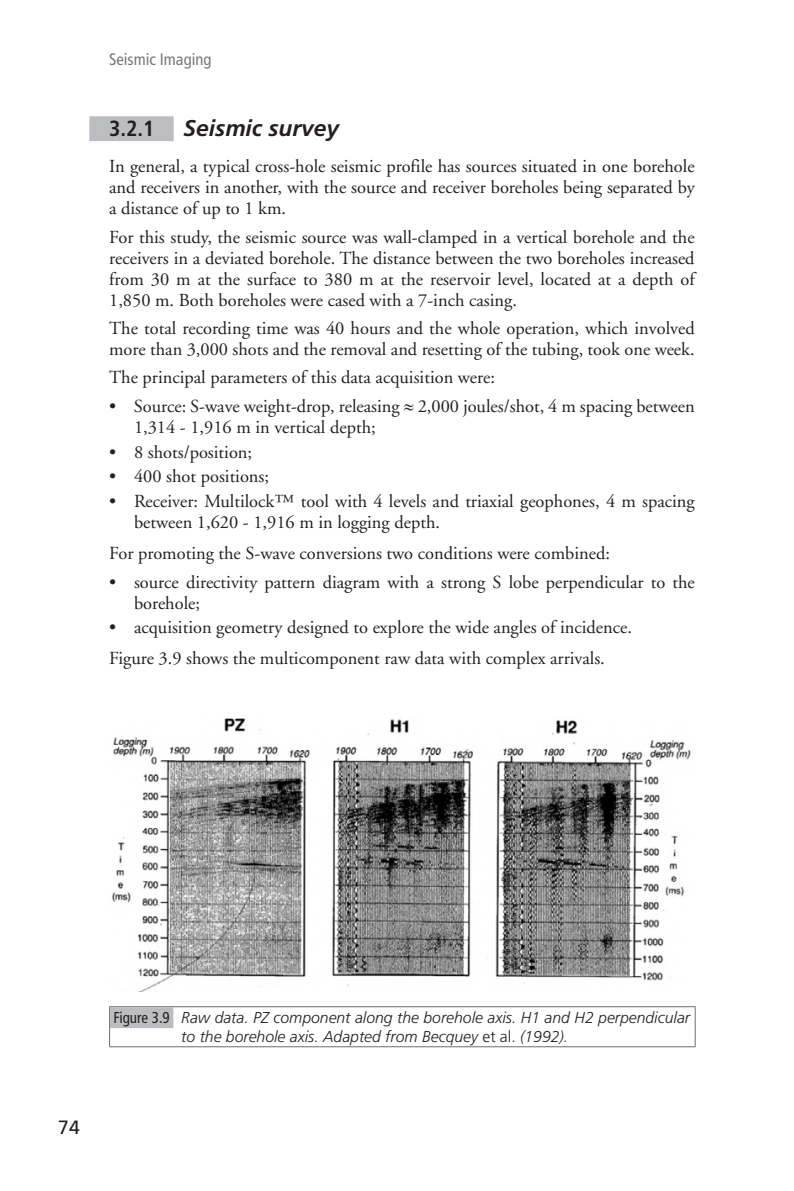
<style>
.page{position:relative;width:794px;height:1191px;background:#fff}
.page>*{position:absolute;margin:0;border:0;box-sizing:border-box;transform-origin:0 0}
.t1{font:italic 700 22.75px "Frutiger";color:#231f20}
.t2{font:700 condensed 21.88px "Frutiger";color:#231f20}
.t3{font:19.25px "Frutiger";color:#231f20}
.t4{font:18.38px/21px "Adobe Garamond";color:#231f20}
.t5{font:condensed 16.62px "Frutiger";color:#76787b}
.t6{font:italic 300 15.75px/18.9px "Frutiger";color:#231f20}
.s1{font-weight:400;font-style:normal;font-stretch:condensed}
.s2{font-style:normal}
</style>
<div class="page">
<div style="left:89px;top:116px;width:85px;height:25px;background:#bcbdc0"></div>
<img style="left:112px;top:718px;width:579px;height:273px">
<hr style="left:109px;top:1006px;width:586px;height:1px;background:#6c6d70">
<hr style="left:109px;top:1007px;width:1px;height:39px;background:#6c6d70">
<hr style="left:694px;top:1007px;width:1px;height:39px;background:#6c6d70">
<hr style="left:109px;top:1046px;width:586px;height:1px;background:#6c6d70">
<div style="left:110px;top:1007px;width:63px;height:21px;background:#bcbdc0"></div>
<p class="t5" style="left:109px;top:49px;width:104px">Seismic Imaging</p>
<p class="t2" style="left:109px;top:116px;width:47px">3.2.1</p>
<p class="t1" style="left:184px;top:115px;width:157px">Seismic survey</p>
<p class="t4" style="left:109px;top:156px;width:587px;text-align:justify">In general, a typical cross-hole seismic profile has sources situated in one borehole and receivers in another, with the source and receiver boreholes being separated by a distance of up to 1 km.</p>
<p class="t4" style="left:109px;top:227px;width:587px;text-align:justify">For this study, the seismic source was wall-clamped in a vertical borehole and the receivers in a deviated borehole. The distance between the two boreholes increased from 30 m at the surface to 380 m at the reservoir level, located at a depth of 1,850 m. Both boreholes were cased with a 7-inch casing.</p>
<p class="t4" style="left:109px;top:318px;width:587px">The total recording time was 40 hours and the whole operation, which involved more than 3,000 shots and the removal and resetting of the tubing, took one week.</p>
<p class="t4" style="left:109px;top:368px;width:387px">The principal parameters of this data acquisition were:</p>
<p class="t4" style="left:134px;top:396px;width:562px;text-indent:-25px">• Source: S-wave weight-drop, releasing ≈ 2,000 joules/shot, 4 m spacing between<br>1,314 - 1,916 m in vertical depth;</p>
<p class="t4" style="left:109px;top:442px;width:144px">• 8 shots/position;</p>
<p class="t4" style="left:109px;top:466px;width:161px">• 400 shot positions;</p>
<p class="t4" style="left:134px;top:491px;width:562px;text-indent:-25px">• Receiver: Multilock™ tool with 4 levels and triaxial geophones, 4 m spacing between 1,620 - 1,916 m in logging depth.</p>
<p class="t4" style="left:109px;top:543px;width:502px">For promoting the S-wave conversions two conditions were combined:</p>
<p class="t4" style="left:134px;top:571px;width:562px;text-indent:-25px">• source directivity pattern diagram with a strong S lobe perpendicular to the borehole;</p>
<p class="t4" style="left:109px;top:612px;width:524px;line-height:31px">• acquisition geometry designed to explore the wide angles of incidence.<br>Figure 3.9 shows the multicomponent raw data with complex arrivals.</p>
<p class="t3" style="left:58px;top:1116px;width:23px">74</p>
<p class="t6" style="left:181px;top:1008px;width:510px;text-indent:-68px"><span class="s1">Figure 3.9</span> Raw data. PZ component along the borehole axis. H1 and H2 perpendicular to the borehole axis. Adapted from Becquey <span class="s2">et al.</span> (1992).</p>
</div>
